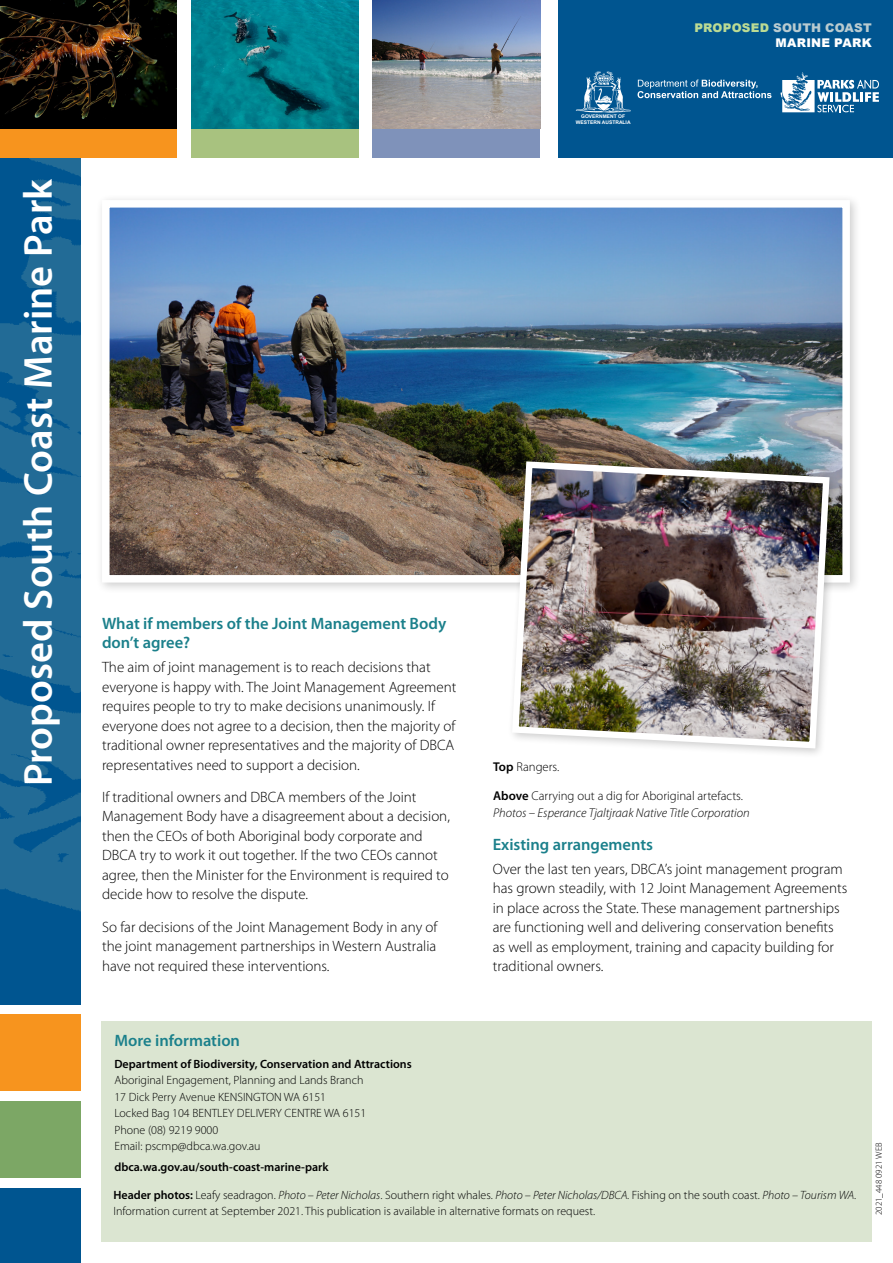
<style>
.page{position:relative;width:893px;height:1263px;background:#fff}
.page>*{position:absolute;margin:0;border:0;box-sizing:border-box;transform-origin:0 0}
.t1{font:600 40.5px "Myriad Pro";color:#fff}
.t2{font:600 16.5px/19.5px "Myriad Pro";color:#1b808b}
.t3{font:300 15px/19.5px "Myriad Pro";color:#000}
.t4{font:italic 300 12.75px/16.5px "Myriad Pro";color:#000}
.t5{font:300 12.75px "Myriad Pro";color:#000}
.t6{font:300 12px/16.5px "Myriad Pro";color:#000}
.t7{font:600 12px "Myriad Pro";color:#000}
.t8{font:900 12px/15px "Arial";letter-spacing:.02em;color:#b9cbd0;text-align:right}
.t9{font:300 9px "Myriad Pro";color:#000}
.t10{font:700 4.95px/6px "Arial";color:#fff;text-align:center}
.s1{color:#bbdb94}
.s2{color:#fff}
.s3{font-weight:600}
.s4{font-weight:600;font-style:normal}
.s5{font-style:normal}
.s6{font-style:italic}
</style>
<div class="page">
<div style="left:0;top:152px;width:81px;height:852px;background:#005590"></div>
<div style="left:0;top:1014px;width:81px;height:77px;background:#f7941e"></div>
<div style="left:0;top:1101px;width:81px;height:77px;background:#7ca765"></div>
<div style="left:0;top:1188px;width:81px;height:75px;background:#005590"></div>
<div style="left:558px;top:0;width:335px;height:158px;background:#005590"></div>
<div style="left:191px;top:125px;width:167px;height:33px;background:#a8c27f"></div>
<div style="left:373px;top:125px;width:167px;height:33px;background:#7f92ba"></div>
<svg style="left:638px;top:80px;width:133px;height:18px"></svg>
<svg style="left:780px;top:72px;width:99px;height:40px"></svg>
<svg style="left:576px;top:71px;width:55px;height:42px"></svg>
<img style="left:0;top:158px;width:81px;height:754px">
<div style="left:0;top:125px;width:177px;height:33px;background:#f7941e"></div>
<img style="left:0;top:0;width:177px;height:129px">
<img style="left:191px;top:0;width:167px;height:129px">
<img style="left:373px;top:0;width:167px;height:129px">
<div style="left:96px;top:194px;width:766px;height:400px;background:#000;opacity:.2"></div>
<img style="left:111px;top:209px;width:730px;height:364px">
<div style="left:102px;top:200px;width:748px;height:382px;border:8px solid #fff"></div>
<div style="left:507px;top:456px;width:333px;height:303px;background:#000;opacity:.2"></div>
<img style="left:509px;top:458px;width:324px;height:294px">
<div style="left:102px;top:1021px;width:770px;height:221px;background:#dbe5d1"></div>
<h1 class="t1" style="left:12px;top:786px;width:609px;rotate:-90deg">Proposed South Coast Marine Park</h1>
<p class="t10" style="left:576px;top:113px;width:56px">GOVERNMENT OF<br>WESTERN AUSTRALIA</p>
<p class="t8" style="left:694px;top:19px;width:179px"><span class="s1">PROPOSED</span> SOUTH COAST<br><span class="s2">MARINE PARK</span></p>
<p class="t2" style="left:102px;top:613px;width:346px">What if members of the Joint Management Body don’t agree?</p>
<p class="t3" style="left:102px;top:657px;width:356px">The aim of joint management is to reach decisions that everyone is happy with. The Joint Management Agreement requires people to try to make decisions unanimously. If everyone does not agree to a decision, then the majority of traditional owner representatives and the majority of DBCA representatives need to support a decision.</p>
<p class="t3" style="left:102px;top:787px;width:349px">If traditional owners and DBCA members of the Joint Management Body have a disagreement about a decision, then the CEOs of both Aboriginal body corporate and DBCA try to work it out together. If the two CEOs cannot agree, then the Minister for the Environment is required to decide how to resolve the dispute.</p>
<p class="t3" style="left:102px;top:917px;width:337px;text-align:justify">So far decisions of the Joint Management Body in any of the joint management partnerships in Western Australia have not required these interventions.</p>
<p class="t5" style="left:493px;top:759px;width:68px"><span class="s3">Top</span> Rangers.</p>
<p class="t4" style="left:493px;top:787px;width:258px"><span class="s4">Above</span> <span class="s5">Carrying out a dig for Aboriginal artefacts.<br></span>Photos – Esperance Tjaltjraak Native Title Corporation</p>
<p class="t2" style="left:493px;top:834px;width:162px">Existing arrangements</p>
<p class="t3" style="left:493px;top:859px;width:356px">Over the last ten years, DBCA’s joint management program has grown steadily, with 12 Joint Management Agreements in place across the State. These management partnerships are functioning well and delivering conservation benefits as well as employment, training and capacity building for traditional owners.</p>
<p class="t2" style="left:114px;top:1030px;width:127px">More information</p>
<p class="t7" style="left:114px;top:1056px;width:299px">Department of Biodiversity, Conservation and Attractions</p>
<p class="t6" style="left:114px;top:1072px;width:253px">Aboriginal Engagement, Planning and Lands Branch 17 Dick Perry Avenue KENSINGTON WA 6151<br>Locked Bag 104 BENTLEY DELIVERY CENTRE WA 6151<br>Phone (08) 9219 9000<br>Email: pscmp@dbca.wa.gov.au</p>
<p class="t7" style="left:114px;top:1159px;width:216px">dbca.wa.gov.au/south-coast-marine-park</p>
<p class="t6" style="left:113px;top:1186px;width:745px"><span class="s3">Header photos:</span> Leafy seadragon. <span class="s6">Photo – Peter Nicholas</span>. Southern right whales. <span class="s6">Photo – Peter Nicholas/DBCA.</span> Fishing on the south coast. <span class="s6">Photo – Tourism WA.<br></span>Information current at September 2021. This publication is available in alternative formats on request.</p>
<p class="t9" style="left:873px;top:1215px;width:74px;rotate:-90deg">2021_448 0921 WEB</p>
</div>
